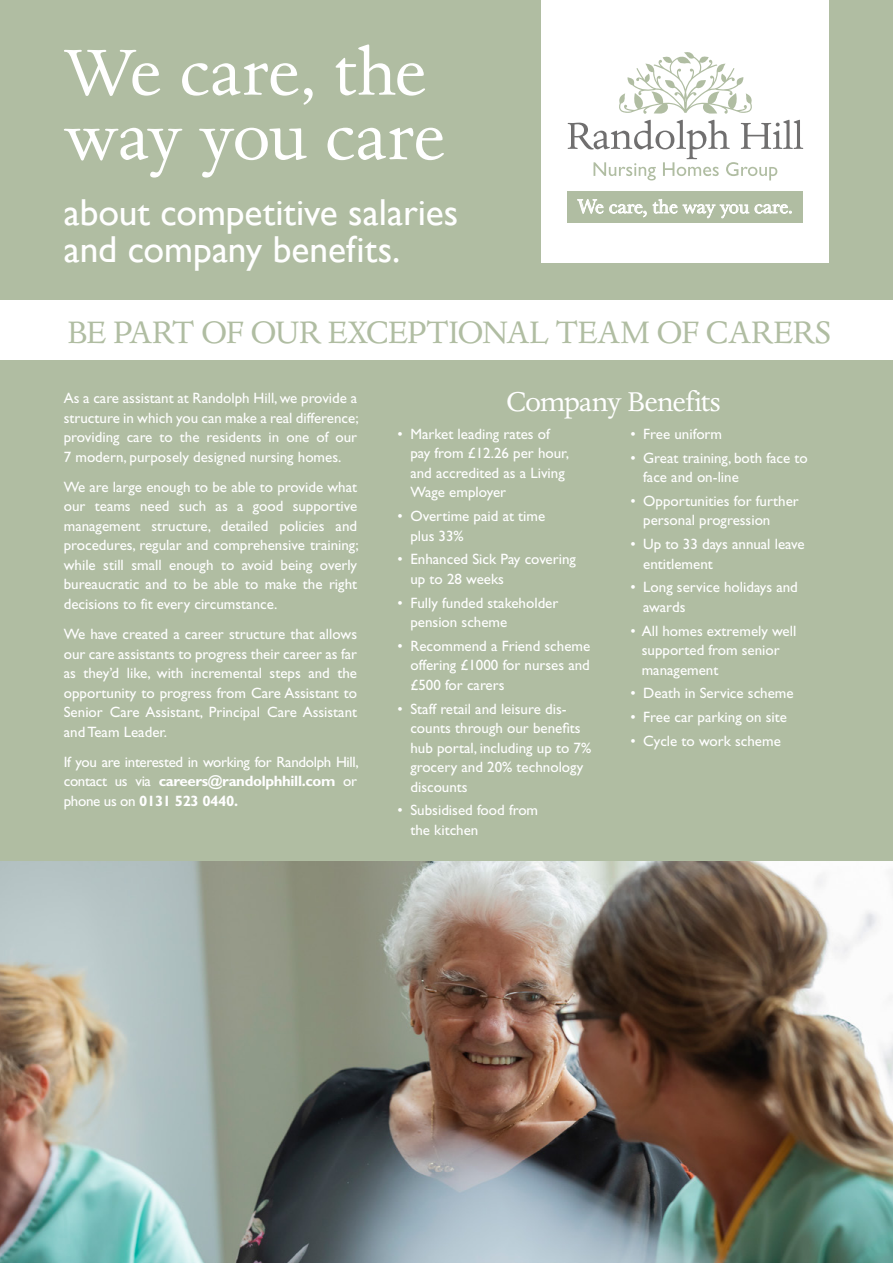
<style>
.page{position:relative;width:893px;height:1263px;background:#b0bda2}
.page>*{position:absolute;margin:0;border:0;box-sizing:border-box;transform-origin:0 0}
.t1{font:75px/64.5px "Dante MT Std";letter-spacing:-.005em;color:#fff}
.t2{font:37.5px/37.5px "Gill Sans";color:#fff}
.t3{font:36px "Dante MT Std";letter-spacing:-.03em;color:#b0bda2}
.t4{font:31.5px "Dante MT Std";letter-spacing:-.03em;color:#fff}
.t5{font:20.1px "Baskerville";letter-spacing:-.005em;color:#fff}
.t6{font:15px/19.5px "Gill Sans Std";color:#fff}
.s1{font-weight:700}
</style>
<div class="page">
<div style="left:0;top:300px;width:893px;height:60px;background:#fff"></div>
<div style="left:542px;top:0;width:287px;height:263px;background:#fff"></div>
<svg style="left:568px;top:120px;width:235px;height:60px"></svg>
<svg style="left:619px;top:52px;width:133px;height:62px"></svg>
<div style="left:568px;top:191px;width:235px;height:32px;background:#b0bda2"></div>
<img style="left:0;top:862px;width:893px;height:401px">
<h1 class="t1" style="left:64px;top:40px;width:384px">We care, the way you care</h1>
<h2 class="t2" style="left:64px;top:193px;width:396px">about competitive salaries and company benefits.</h2>
<h3 class="t5" style="left:578px;top:194px;width:217px">We care, the way you care.</h3>
<h3 class="t3" style="left:68px;top:311px;width:765px">BE PART OF OUR EXCEPTIONAL TEAM OF CARERS</h3>
<p class="t6" style="left:64px;top:389px;width:296px;text-align:justify">As a care assistant at Randolph Hill, we provide a structure in which you can make a real difference; providing care to the residents in one of our 7 modern, purposely designed nursing homes.</p>
<p class="t6" style="left:64px;top:477px;width:296px;text-align:justify">We are large enough to be able to provide what our teams need such as a good supportive management structure, detailed policies and procedures, regular and comprehensive training; while still small enough to avoid being overly bureaucratic and to be able to make the right decisions to fit every circumstance.</p>
<p class="t6" style="left:64px;top:624px;width:295px;text-align:justify">We have created a career structure that allows our care assistants to progress their career as far as they’d like, with incremental steps and the opportunity to progress from Care Assistant to Senior Care Assistant, Principal Care Assistant and Team Leader.</p>
<p class="t6" style="left:64px;top:752px;width:296px;text-align:justify">If you are interested in working for Randolph Hill, contact us via <span class="s1">careers@randolphhill.com</span> or phone us on <span class="s1">0131 523 0440.</span></p>
<h3 class="t4" style="left:506px;top:383px;width:216px">Company Benefits</h3>
<p class="t6" style="left:410px;top:424px;width:160px;text-indent:-13px">• Market leading rates of pay from £12.26 per hour, and accredited as a Living<br>Wage employer</p>
<p class="t6" style="left:410px;top:506px;width:136px;text-indent:-13px">• Overtime paid at time plus 33%</p>
<p class="t6" style="left:410px;top:550px;width:167px;text-indent:-13px">• Enhanced Sick Pay covering up to 28 weeks</p>
<p class="t6" style="left:410px;top:593px;width:150px;text-indent:-13px">• Fully funded stakeholder pension scheme</p>
<p class="t6" style="left:410px;top:636px;width:181px;text-align:justify;text-indent:-13px">• Recommend a Friend scheme offering £1000 for nurses and £500 for carers</p>
<p class="t6" style="left:410px;top:699px;width:182px;text-indent:-13px">• Staff retail and leisure dis&shy;counts through our benefits hub portal, including up to 7% grocery and 20% technology discounts</p>
<p class="t6" style="left:410px;top:801px;width:129px;text-indent:-13px">• Subsidised food from the kitchen</p>
<p class="t6" style="left:630px;top:424px;width:93px">• Free uniform</p>
<p class="t6" style="left:643px;top:448px;width:166px;text-indent:-13px">• Great training, both face to face and on-line</p>
<p class="t6" style="left:643px;top:491px;width:157px;text-indent:-13px">• Opportunities for further personal progression</p>
<p class="t6" style="left:643px;top:534px;width:163px;text-indent:-13px">• Up to 33 days annual leave entitlement</p>
<p class="t6" style="left:643px;top:578px;width:156px;text-indent:-13px">• Long service holidays and awards</p>
<p class="t6" style="left:642px;top:621px;width:156px;text-indent:-11px">• All homes extremely well supported from senior management</p>
<p class="t6" style="left:630px;top:684px;width:165px">• Death in Service scheme</p>
<p class="t6" style="left:630px;top:707px;width:158px">• Free car parking on site</p>
<p class="t6" style="left:630px;top:731px;width:152px">• Cycle to work scheme</p>
</div>
